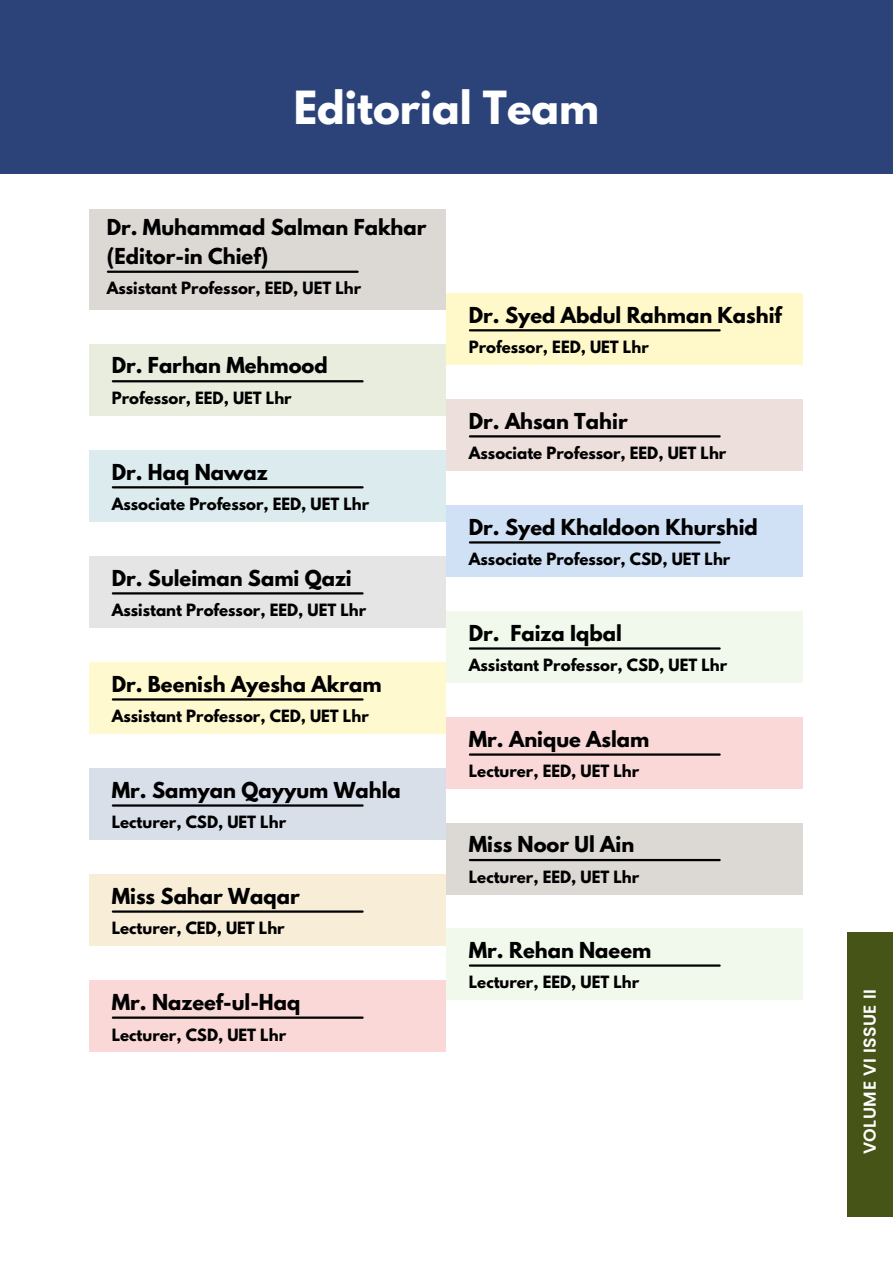
<style>
.page{position:relative;width:893px;height:1264px;background:#fff}
.page>*{position:absolute;margin:0;border:0;box-sizing:border-box;transform-origin:0 0}
.t1{font:700 40.5px "League Spartan";color:#fff}
.t2{font:700 19.5px/29.2px "League Spartan";color:#000}
.t3{font:600 17.25px "Poppins";letter-spacing:.03em;color:#fff}
.t4{font:700 15px "League Spartan";color:#000}
</style>
<div class="page">
<div style="left:0;top:0;width:892px;height:174px;background:#2c4379"></div>
<div style="left:846px;top:932px;width:46px;height:284px;background:#475418"></div>
<div style="left:89px;top:210px;width:357px;height:100px;background:#dcd8d4"></div>
<hr style="left:108px;top:270px;width:249px;height:3px;background:#000">
<div style="left:446px;top:293px;width:356px;height:72px;background:#fff8c8"></div>
<hr style="left:470px;top:329px;width:249px;height:2px;background:#000">
<div style="left:89px;top:344px;width:357px;height:72px;background:#e9eddd"></div>
<hr style="left:113px;top:380px;width:249px;height:2px;background:#000">
<div style="left:446px;top:399px;width:356px;height:72px;background:#ecdfdc"></div>
<hr style="left:470px;top:435px;width:249px;height:2px;background:#000">
<div style="left:446px;top:505px;width:356px;height:72px;background:#d0e1f5"></div>
<hr style="left:470px;top:541px;width:249px;height:2px;background:#000">
<div style="left:89px;top:450px;width:357px;height:72px;background:#dcebee"></div>
<hr style="left:113px;top:486px;width:249px;height:2px;background:#000">
<div style="left:89px;top:556px;width:357px;height:72px;background:#e5e5e5"></div>
<hr style="left:113px;top:592px;width:249px;height:2px;background:#000">
<div style="left:446px;top:611px;width:356px;height:72px;background:#f0f9eb"></div>
<hr style="left:470px;top:647px;width:249px;height:2px;background:#000">
<div style="left:446px;top:717px;width:356px;height:72px;background:#fad8d7"></div>
<hr style="left:470px;top:753px;width:249px;height:2px;background:#000">
<div style="left:89px;top:768px;width:357px;height:72px;background:#d9dfe9"></div>
<hr style="left:113px;top:804px;width:249px;height:2px;background:#000">
<div style="left:89px;top:874px;width:357px;height:72px;background:#f8edd7"></div>
<hr style="left:113px;top:910px;width:249px;height:2px;background:#000">
<div style="left:446px;top:822px;width:356px;height:72px;background:#dcd8d4"></div>
<hr style="left:470px;top:859px;width:249px;height:2px;background:#000">
<div style="left:446px;top:928px;width:356px;height:72px;background:#f0f9eb"></div>
<hr style="left:470px;top:964px;width:249px;height:2px;background:#000">
<div style="left:89px;top:662px;width:357px;height:72px;background:#fff9cf"></div>
<hr style="left:113px;top:698px;width:249px;height:2px;background:#000">
<div style="left:89px;top:980px;width:357px;height:72px;background:#fad8d7"></div>
<hr style="left:113px;top:1016px;width:249px;height:2px;background:#000">
<h1 class="t1" style="left:293px;top:87px;width:307px">Editorial Team</h1>
<h2 class="t2" style="left:107px;top:215px;width:321px">Dr. Muhammad Salman Fakhar (Editor-in Chief)</h2>
<p class="t4" style="left:107px;top:280px;width:256px">Assistant Professor, EED, UET Lhr</p>
<h2 class="t2" style="left:112px;top:353px;width:217px">Dr. Farhan Mehmood</h2>
<p class="t4" style="left:112px;top:390px;width:181px">Professor, EED, UET Lhr</p>
<h2 class="t2" style="left:112px;top:459px;width:157px">Dr. Haq Nawaz</h2>
<p class="t4" style="left:112px;top:496px;width:259px">Associate Professor, EED, UET Lhr</p>
<h2 class="t2" style="left:112px;top:565px;width:241px">Dr. Suleiman Sami Qazi</h2>
<p class="t4" style="left:112px;top:602px;width:256px">Assistant Professor, EED, UET Lhr</p>
<h2 class="t2" style="left:112px;top:671px;width:271px">Dr. Beenish Ayesha Akram</h2>
<p class="t4" style="left:112px;top:708px;width:258px">Assistant Professor, CED, UET Lhr</p>
<h2 class="t2" style="left:112px;top:777px;width:290px">Mr. Samyan Qayyum Wahla</h2>
<p class="t4" style="left:112px;top:814px;width:176px">Lecturer, CSD, UET Lhr</p>
<h2 class="t2" style="left:112px;top:883px;width:189px">Miss Sahar Waqar</h2>
<p class="t4" style="left:112px;top:920px;width:174px">Lecturer, CED, UET Lhr</p>
<h2 class="t2" style="left:469px;top:302px;width:314px">Dr. Syed Abdul Rahman Kashif</h2>
<p class="t4" style="left:469px;top:340px;width:181px">Professor, EED, UET Lhr</p>
<h2 class="t2" style="left:469px;top:408px;width:160px">Dr. Ahsan Tahir</h2>
<p class="t4" style="left:469px;top:446px;width:259px">Associate Professor, EED, UET Lhr</p>
<h2 class="t2" style="left:469px;top:514px;width:290px">Dr. Syed Khaldoon Khurshid</h2>
<p class="t4" style="left:469px;top:552px;width:263px">Associate Professor, CSD, UET Lhr</p>
<h2 class="t2" style="left:469px;top:620px;width:154px">Dr. Faiza Iqbal</h2>
<p class="t4" style="left:469px;top:658px;width:260px">Assistant Professor, CSD, UET Lhr</p>
<h2 class="t2" style="left:469px;top:726px;width:182px">Mr. Anique Aslam</h2>
<p class="t4" style="left:469px;top:764px;width:172px">Lecturer, EED, UET Lhr</p>
<h2 class="t2" style="left:469px;top:832px;width:167px">Miss Noor Ul Ain</h2>
<p class="t4" style="left:469px;top:869px;width:172px">Lecturer, EED, UET Lhr</p>
<h2 class="t2" style="left:469px;top:937px;width:184px">Mr. Rehan Naeem</h2>
<p class="t4" style="left:469px;top:974px;width:172px">Lecturer, EED, UET Lhr</p>
<h2 class="t2" style="left:112px;top:989px;width:190px">Mr. Nazeef-ul-Haq</h2>
<p class="t3" style="left:857px;top:1154px;width:167px;rotate:-90deg">VOLUME VI ISSUE II</p>
<p class="t4" style="left:112px;top:1027px;width:176px">Lecturer, CSD, UET Lhr</p>
</div>
